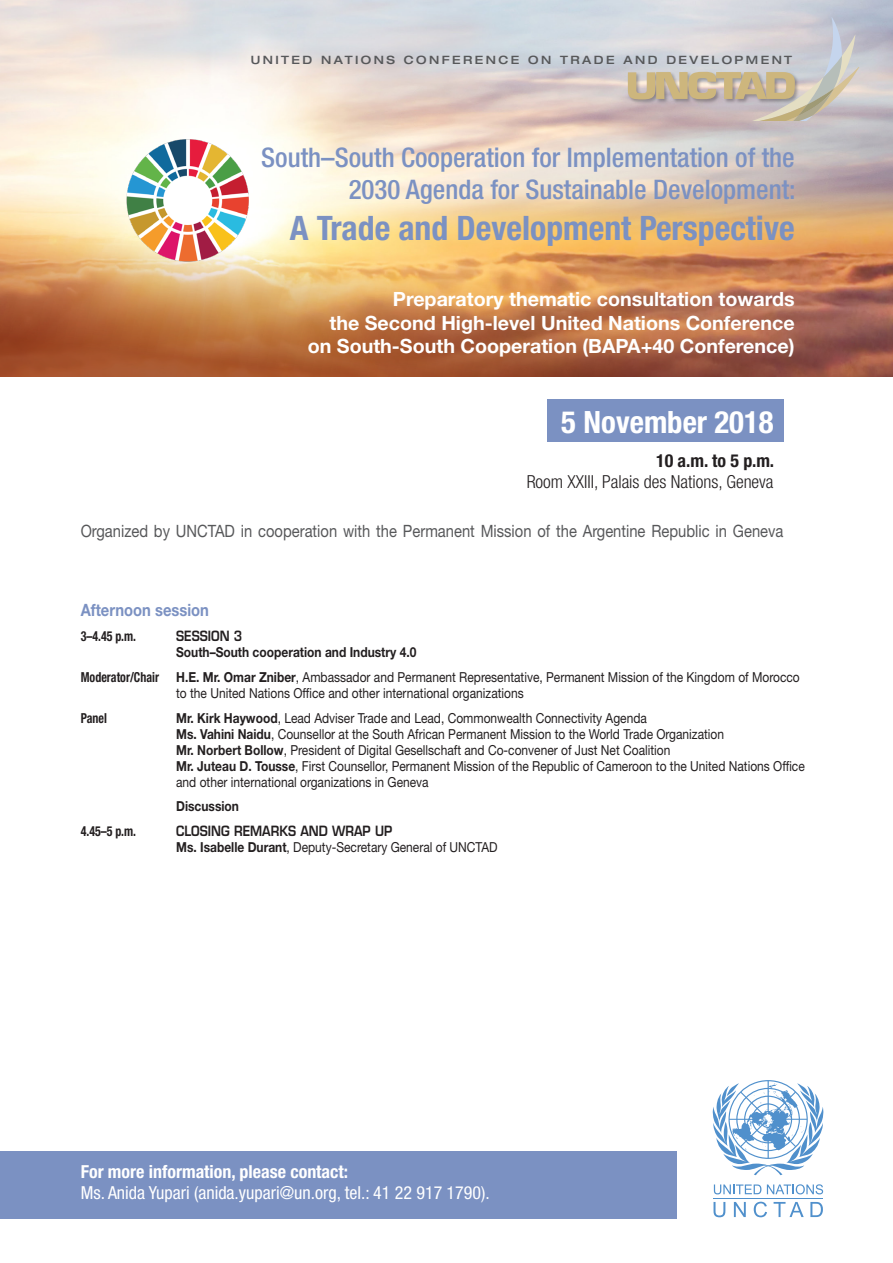
<style>
.page{position:relative;width:893px;height:1263px;background:#fff}
.page>*{position:absolute;margin:0;border:0;box-sizing:border-box;transform-origin:0 0}
.t1{font:700 condensed 33.75px "Helvetica Neue LT Std";color:#7b91c2}
.t2{font:700 condensed 30.75px "Helvetica Neue LT Std";color:#fff}
.t3{font:500 condensed 27px "Helvetica Neue LT Std";color:#7b91c2}
.t4{font:700 19.65px/23.5px "Helvetica Neue LT Std";color:#fff;text-align:right}
.t5{font:condensed 18px "Helvetica Neue LT Std";color:#fff}
.t6{font:700 condensed 18px "Helvetica Neue LT Std";color:#fff}
.t7{font:300 condensed 18px "Helvetica Neue LT Std";color:#231f20}
.t8{font:700 condensed 18px "Helvetica Neue LT Std";color:#231f20}
.t9{font:16.95px "Helvetica Neue LT Std";color:#57585a;scale:.87 1}
.t10{font:700 16.95px "Helvetica Neue LT Std";color:#7b91c2;scale:.87 1}
.t11{font:13.8px/15.9px "Helvetica Neue LT Std";color:#231f20;scale:.87 1}
.t12{font:700 13.8px/15.9px "Helvetica Neue LT Std";color:#231f20;scale:.87 1}
.t13{font:700 condensed 13.8px "Helvetica Neue LT Std";color:#231f20;scale:.87 1}
.t14{font:500 expanded 11.55px "Helvetica Neue LT Std";letter-spacing:.21em;color:#57585a}
.s1{font-family:"Eurostile LT Std";font-weight:600}
.s2{font-weight:700;font-stretch:condensed}
.s3{font-weight:700}
</style>
<div class="page">
<svg style="left:0;top:207px;width:893px;height:170px;background:#c98b59"></svg>
<div style="left:0;top:1151px;width:676px;height:67px;background:#7b91c2"></div>
<svg style="left:713px;top:1202px;width:12px;height:15px"></svg>
<svg style="left:734px;top:1202px;width:12px;height:15px"></svg>
<svg style="left:754px;top:1202px;width:13px;height:15px"></svg>
<svg style="left:774px;top:1202px;width:30px;height:15px"></svg>
<svg style="left:810px;top:1202px;width:13px;height:15px"></svg>
<hr style="left:713px;top:1198px;width:110px;height:1px;background:#5090cc">
<svg style="left:714px;top:1184px;width:47px;height:10px"></svg>
<svg style="left:767px;top:1184px;width:56px;height:10px"></svg>
<svg style="left:713px;top:1080px;width:110px;height:95px"></svg>
<svg style="left:628px;top:17px;width:231px;height:104px;background:#cdc6c1"></svg>
<div style="left:547px;top:400px;width:236px;height:42px;background:#7b91c2"></div>
<img style="left:103px;top:121px;width:167px;height:154px">
<p class="t14" style="left:251px;top:53px;width:543px">UNITED NATIONS CONFERENCE ON TRADE AND DEVELOPMENT</p>
<p class="t3" style="left:261px;top:142px;width:535px">South–South Cooperation for Implementation of the</p>
<p class="t3" style="left:349px;top:174px;width:448px">2030 Agenda for Sustainable Development:</p>
<p class="t1" style="left:290px;top:207px;width:506px">A Trade and Development Perspective</p>
<p class="t4" style="left:308px;top:287px;width:488px">Preparatory thematic consultation towards<br>the Second High-level United Nations Conference on South-South Cooperation (BAPA+40 Conference)</p>
<p class="t2" style="left:561px;top:403px;width:214px">5 November 2018</p>
<p class="t8" style="left:656px;top:449px;width:120px">10 a.m. to 5 p.m.</p>
<p class="t7" style="left:527px;top:471px;width:248px">Room XXIII, Palais des Nations, Geneva</p>
<p class="t9" style="left:81px;top:520px;width:809px">Organized by UNCTAD in cooperation with the Permanent Mission of the Argentine Republic in Geneva</p>
<p class="t10" style="left:81px;top:600px;width:149px">Afternoon session</p>
<p class="t13" style="left:81px;top:628px;width:65px">3–4.45 p.m.</p>
<p class="t12" style="left:176px;top:628px;width:278px"><span class="s1">SESSION 3<br></span>South–South cooperation and Industry 4.0</p>
<p class="t11" style="left:176px;top:669px;width:718px;text-indent:-95px"><span class="s2">Moderator/Chair</span> <span class="s3">H.E. Mr. Omar Zniber</span>, Ambassador and Permanent Representative, Permanent Mission of the Kingdom of Morocco to the United Nations Office and other international organizations</p>
<p class="t13" style="left:81px;top:710px;width:32px">Panel</p>
<p class="t11" style="left:176px;top:710px;width:724px"><span class="s3">Mr. Kirk Haywood</span>, Lead Adviser Trade and Lead, Commonwealth Connectivity Agenda<br><span class="s3">Ms. Vahini Naidu</span>, Counsellor at the South African Permanent Mission to the World Trade Organization<br><span class="s3">Mr. Norbert Bollow</span>, President of Digital Gesellschaft and Co-convener of Just Net Coalition<br><span class="s3">Mr. Juteau D. Tousse</span>, First Counsellor, Permanent Mission of the Republic of Cameroon to the United Nations Office and other international organizations in Geneva</p>
<p class="t12" style="left:176px;top:798px;width:74px">Discussion</p>
<p class="t13" style="left:81px;top:823px;width:65px">4.45–5 p.m.</p>
<p class="t11" style="left:176px;top:823px;width:371px"><span class="s1">CLOSING REMARKS AND WRAP UP<br></span><span class="s3">Ms. Isabelle Durant</span>, Deputy-Secretary General of UNCTAD</p>
<p class="t6" style="left:81px;top:1160px;width:269px">For more information, please contact:</p>
<p class="t5" style="left:81px;top:1182px;width:410px">Ms. Anida Yupari (anida.yupari@un.org, tel.: 41 22 917 1790).</p>
</div>
